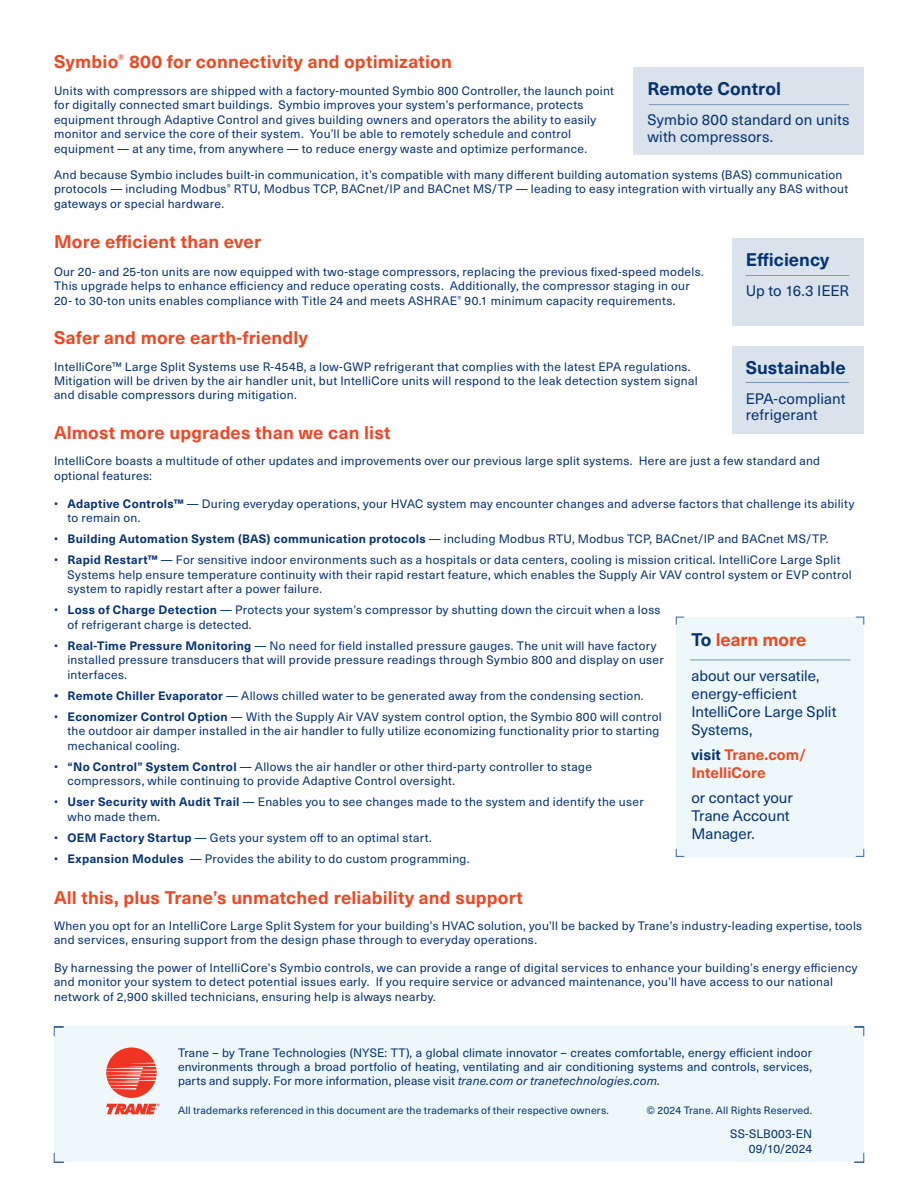
<style>
.page{position:relative;width:918px;height:1188px;background:#fff}
.page>*{position:absolute;margin:0;border:0;box-sizing:border-box;transform-origin:0 0}
.Paragraph_Copy-_10pt{font:700 18px "Neue Haas Unica W1 G";letter-spacing:.01em;color:#ef4722}
.t1{font:700 18px "Neue Haas Unica W1 G";color:#053271}
.Sidebar_Header{font:700 18px "Neue Haas Unica W1 G";letter-spacing:-.005em;color:#ef4722}
.Sidebar_Header-2{font:15px/18px "Neue Haas Unica W1 G";color:#053271}
.Sidebar_Header-3{font:700 15px/18px "Neue Haas Unica W1 G";letter-spacing:.005em;color:#ef4722}
.Paragraph_Copy-_10pt-2{font:12px/14.4px "Neue Haas Unica W1 G";letter-spacing:.025em;color:#053271}
.Boilerplate_Text{font:12px/14.4px "Neue Haas Unica W1 G";letter-spacing:.01em;color:#053271;text-align:justify}
.Literature_Number{font:12px "Neue Haas Unica W1 G";letter-spacing:.01em;color:#053271}
.Boilerplate_Text-2{font:10.5px "Neue Haas Unica W1 G";letter-spacing:.015em;color:#053271}
.Literature_Number-2{font:10.5px "Neue Haas Unica W1 G";letter-spacing:.015em;color:#053271}
.s1{font-family:"Neue Haas Unica Pro";font-weight:700}
.s2{font-weight:700}
.s3{color:#053271}
.s4{font-style:italic}
</style>
<div class="page">
<div style="left:634px;top:68px;width:230px;height:87px;background:#dae2eb"></div>
<hr style="left:649px;top:104px;width:200px;height:1px;background:#7c98b5">
<div style="left:732px;top:238px;width:132px;height:88px;background:#dae2eb"></div>
<hr style="left:746px;top:275px;width:103px;height:1px;background:#7c98b5">
<div style="left:732px;top:346px;width:132px;height:88px;background:#dae2eb"></div>
<hr style="left:746px;top:382px;width:103px;height:1px;background:#7c98b5">
<div style="left:54px;top:1027px;width:810px;height:135px;background:#eef8fb"></div>
<svg style="left:106px;top:1104px;width:53px;height:10px"></svg>
<svg style="left:106px;top:1047px;width:51px;height:51px"></svg>
<div style="left:677px;top:617px;width:187px;height:241px;background:#eef8fb"></div>
<svg style="left:855px;top:849px;width:9px;height:8px"></svg>
<svg style="left:676px;top:849px;width:9px;height:8px"></svg>
<svg style="left:855px;top:617px;width:9px;height:8px"></svg>
<svg style="left:676px;top:617px;width:9px;height:8px"></svg>
<p class="Paragraph_Copy-_10pt" style="left:54px;top:48px;width:399px">Symbio<sup>®</sup> 800 for connectivity and optimization</p>
<p class="Paragraph_Copy-_10pt-2" style="left:54px;top:83px;width:562px">Units with compressors are shipped with a factory-mounted Symbio 800 Controller, the launch point for digitally connected smart buildings. Symbio improves your system’s performance, protects equipment through Adaptive Control and gives building owners and operators the ability to easily monitor and service the core of their system. You’ll be able to remotely schedule and control equipment — at any time, from anywhere — to reduce energy waste and optimize performance.</p>
<p class="t1" style="left:647px;top:75px;width:135px">Remote Control</p>
<p class="Sidebar_Header-2" style="left:647px;top:111px;width:204px;line-height:16.5px">Symbio 800 standard on units with compressors.</p>
<p class="Paragraph_Copy-_10pt-2" style="left:54px;top:167px;width:796px">And because Symbio includes built-in communication, it’s compatible with many different building automation systems (BAS) communication protocols — including Modbus<sup>®</sup> RTU, Modbus TCP, BACnet/IP and BACnet MS/TP — leading to easy integration with virtually any BAS without gateways or special hardware.</p>
<p class="Paragraph_Copy-_10pt" style="left:54px;top:228px;width:209px">More efficient than ever</p>
<p class="Paragraph_Copy-_10pt-2" style="left:54px;top:264px;width:651px">Our 20- and 25-ton units are now equipped with two-stage compressors, replacing the previous fixed-speed models.<br>This upgrade helps to enhance efficiency and reduce operating costs. Additionally, the compressor staging in our<br>20- to 30-ton units enables compliance with Title 24 and meets ASHRAE<sup>®</sup> 90.1 minimum capacity requirements.</p>
<p class="Paragraph_Copy-_10pt" style="left:54px;top:324px;width:255px">Safer and more earth-friendly</p>
<p class="Paragraph_Copy-_10pt-2" style="left:54px;top:358px;width:645px">IntelliCore™ Large Split Systems use R-454B, a low-GWP refrigerant that complies with the latest EPA regulations.<br>Mitigation will be driven by the air handler unit, but IntelliCore units will respond to the leak detection system signal and disable compressors during mitigation.</p>
<p class="Paragraph_Copy-_10pt" style="left:54px;top:419px;width:338px">Almost more upgrades than we can list</p>
<p class="t1" style="left:746px;top:245px;width:85px">Efficiency</p>
<p class="Sidebar_Header-2" style="left:746px;top:280px;width:105px">Up to 16.3 IEER</p>
<p class="t1" style="left:746px;top:353px;width:101px">Sustainable</p>
<p class="Sidebar_Header-2" style="left:746px;top:389px;width:101px;line-height:16.5px">EPA-compliant refrigerant</p>
<p class="Paragraph_Copy-_10pt-2" style="left:54px;top:453px;width:768px">IntelliCore boasts a multitude of other updates and improvements over our previous large split systems. Here are just a few standard and optional features:</p>
<p class="Paragraph_Copy-_10pt-2" style="left:68px;top:495px;width:788px;text-indent:-14px">• <span class="s1">Adaptive Controls™</span> — During everyday operations, your HVAC system may encounter changes and adverse factors that challenge its ability to remain on.</p>
<p class="Paragraph_Copy-_10pt-2" style="left:54px;top:531px;width:776px">• <span class="s1">Building Automation System (BAS) communication protocols</span> — including Modbus RTU, Modbus TCP, BACnet/IP and BACnet MS/TP.</p>
<p class="Paragraph_Copy-_10pt-2" style="left:68px;top:552px;width:786px;text-indent:-14px">• <span class="s2">Rapid Restart™</span> — For sensitive indoor environments such as a hospitals or data centers, cooling is mission critical. IntelliCore Large Split<br>Systems help ensure temperature continuity with their rapid restart feature, which enables the Supply Air VAV control system or EVP control system to rapidly restart after a power failure.</p>
<p class="Paragraph_Copy-_10pt-2" style="left:68px;top:602px;width:595px;text-indent:-14px">• <span class="s2">Loss of Charge Detection</span> — Protects your system’s compressor by shutting down the circuit when a loss of refrigerant charge is detected.</p>
<p class="Paragraph_Copy-_10pt-2" style="left:68px;top:638px;width:598px;text-indent:-14px">• <span class="s2">Real-Time Pressure Monitoring</span> — No need for field installed pressure gauges. The unit will have factory installed pressure transducers that will provide pressure readings through Symbio 800 and display on user interfaces.</p>
<p class="Paragraph_Copy-_10pt-2" style="left:54px;top:688px;width:591px"><span class="s2">• Remote Chiller Evaporator</span> — Allows chilled water to be generated away from the condensing section.</p>
<p class="Paragraph_Copy-_10pt-2" style="left:68px;top:709px;width:596px;text-indent:-14px">• <span class="s2">Economizer Control Option</span> — With the Supply Air VAV system control option, the Symbio 800 will control the outdoor air damper installed in the air handler to fully utilize economizing functionality prior to starting mechanical cooling.</p>
<p class="Paragraph_Copy-_10pt-2" style="left:68px;top:759px;width:526px;text-indent:-14px">• <span class="s2">“No Control” System Control</span> — Allows the air handler or other third-party controller to stage compressors, while continuing to provide Adaptive Control oversight.</p>
<p class="Paragraph_Copy-_10pt-2" style="left:68px;top:794px;width:578px;text-indent:-14px">• <span class="s2">User Security with Audit Trail</span> — Enables you to see changes made to the system and identify the user who made them.</p>
<p class="Paragraph_Copy-_10pt-2" style="left:54px;top:830px;width:379px">• <span class="s2">OEM Factory Startup</span> — Gets your system off to an optimal start.</p>
<p class="Paragraph_Copy-_10pt-2" style="left:54px;top:851px;width:417px">• <span class="s2">Expansion Modules</span> — Provides the ability to do custom programming.</p>
<p class="Sidebar_Header" style="left:691px;top:626px;width:117px"><span class="s3">To</span> learn more</p>
<p class="Sidebar_Header-2" style="left:691px;top:666px;width:147px">about our versatile, energy-efficient<br>IntelliCore Large Split<br>Systems,</p>
<p class="Sidebar_Header-3" style="left:691px;top:745px;width:117px"><span class="s3">visit</span> Trane.com/<br>IntelliCore</p>
<p class="Sidebar_Header-2" style="left:691px;top:788px;width:103px">or contact your<br>Trane Account<br>Manager.</p>
<p class="Paragraph_Copy-_10pt" style="left:54px;top:884px;width:471px">All this, plus Trane’s unmatched reliability and support</p>
<p class="Paragraph_Copy-_10pt-2" style="left:54px;top:918px;width:810px">When you opt for an IntelliCore Large Split System for your building’s HVAC solution, you’ll be backed by Trane’s industry-leading expertise, tools and services, ensuring support from the design phase through to everyday operations.</p>
<p class="Paragraph_Copy-_10pt-2" style="left:54px;top:960px;width:805px">By harnessing the power of IntelliCore’s Symbio controls, we can provide a range of digital services to enhance your building’s energy efficiency and monitor your system to detect potential issues early. If you require service or advanced maintenance, you’ll have access to our national network of 2,900 skilled technicians, ensuring help is always nearby.</p>
<p class="Boilerplate_Text" style="left:178px;top:1044px;width:636px">Trane – by Trane Technologies (NYSE: TT), a global climate innovator – creates comfortable, energy efficient indoor environments through a broad portfolio of heating, ventilating and air conditioning systems and controls, services, parts and supply. For more information, please visit <span class="s4">trane.com or tranetechnologies.com.</span></p>
<p class="Boilerplate_Text-2" style="left:178px;top:1103px;width:432px">All trademarks referenced in this document are the trademarks of their respective owners.</p>
<p class="Literature_Number" style="left:730px;top:1125px;width:83px">SS-SLB003-EN</p>
<p class="Literature_Number" style="left:749px;top:1140px;width:65px">09/10/2024</p>
<p class="Literature_Number-2" style="left:647px;top:1103px;width:167px">© 2024 Trane. All Rights Reserved.</p>
</div>
